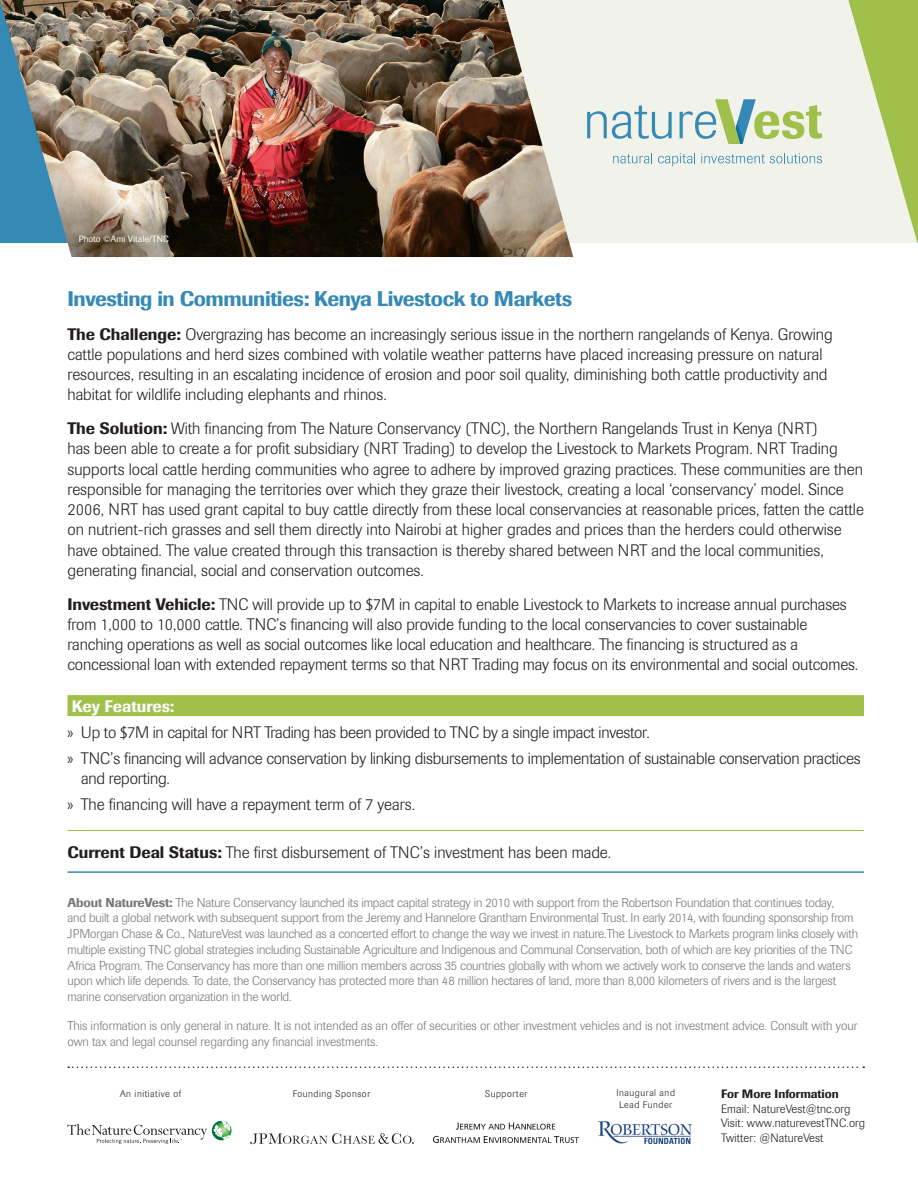
<style>
.page{position:relative;width:918px;height:1188px;background:#fff}
.page>*{position:absolute;margin:0;border:0;box-sizing:border-box;transform-origin:0 0}
.Long_Body_Heading_Ma{font:500 21px "Imago";letter-spacing:-.02em;color:#3589b5}
.Short_Body_text{font:300 16.5px/20.2px "Imago";color:#231f20}
.Body_Bullets{font:300 16.5px/19.5px "Imago";letter-spacing:-.01em;color:#231f20}
.Current_Deal_Status{font:300 16.5px "Imago";color:#231f20}
.Key_Features{font:500 16.5px "Imago";color:#fff}
.About_NVST{font:300 12.75px/15.8px "Imago";letter-spacing:-.01em;color:#76787b}
.Long_About_NVST{font:300 12.75px/15.8px "Imago";color:#76787b}
.t1{font:300 12px "Imago";letter-spacing:.01em;color:#231f20}
.Short_Body_Heading_M{font:500 12px "Imago";color:#231f20}
.t2{font:300 9.6px/11.6px "Imago";letter-spacing:.06em;color:#231f20}
.t3{font:9px "Imago";color:#fff}
.s1{font-weight:500}
</style>
<div class="page">
<svg style="left:573px;top:0;width:344px;height:243px;background:#e7edd8"></svg>
<svg style="left:587px;top:105px;width:85px;height:34px;background:#bfd6dc"></svg>
<svg style="left:680px;top:99px;width:142px;height:45px;background:#c8dabb"></svg>
<img style="left:736px;top:120px;width:8px;height:24px">
<img style="left:736px;top:128px;width:4px;height:16px">
<svg style="left:613px;top:153px;width:39px;height:10px"></svg>
<svg style="left:658px;top:153px;width:37px;height:13px"></svg>
<svg style="left:701px;top:153px;width:121px;height:10px"></svg>
<svg style="left:68px;top:1066px;width:796px;height:2px"></svg>
<img style="left:0;top:0;width:573px;height:257px">
<div style="left:68px;top:695px;width:796px;height:21px;background:#a0c04c"></div>
<hr style="left:68px;top:830px;width:796px;height:1px;background:#a0c04c">
<hr style="left:68px;top:871px;width:796px;height:2px;background:#3589b5">
<svg style="left:250px;top:1133px;width:164px;height:11px"></svg>
<svg style="left:68px;top:1121px;width:164px;height:23px"></svg>
<img style="left:599px;top:1122px;width:93px;height:21px">
<svg style="left:456px;top:1123px;width:99px;height:7px"></svg>
<svg style="left:433px;top:1136px;width:146px;height:7px"></svg>
<p class="t3" style="left:79px;top:234px;width:92px">Photo ©Ami Vitale/TNC</p>
<p class="Long_Body_Heading_Ma" style="left:68px;top:286px;width:506px">Investing in Communities: Kenya Livestock to Markets</p>
<p class="Short_Body_text" style="left:68px;top:324px;width:767px"><span class="s1">The Challenge:</span> Overgrazing has become an increasingly serious issue in the northern rangelands of Kenya. Growing cattle populations and herd sizes combined with volatile weather patterns have placed increasing pressure on natural resources, resulting in an escalating incidence of erosion and poor soil quality, diminishing both cattle productivity and habitat for wildlife including elephants and rhinos.</p>
<p class="Short_Body_text" style="left:68px;top:419px;width:798px"><span class="s1">The Solution:</span> With financing from The Nature Conservancy (TNC), the Northern Rangelands Trust in Kenya (NRT)<br>has been able to create a for profit subsidiary (NRT Trading) to develop the Livestock to Markets Program. NRT Trading supports local cattle herding communities who agree to adhere by improved grazing practices. These communities are then responsible for managing the territories over which they graze their livestock, creating a local ‘conservancy’ model. Since 2006, NRT has used grant capital to buy cattle directly from these local conservancies at reasonable prices, fatten the cattle on nutrient-rich grasses and sell them directly into Nairobi at higher grades and prices than the herders could otherwise have obtained. The value created through this transaction is thereby shared between NRT and the local communities, generating financial, social and conservation outcomes.</p>
<p class="Short_Body_text" style="left:68px;top:594px;width:792px"><span class="s1">Investment Vehicle:</span> TNC will provide up to $7M in capital to enable Livestock to Markets to increase annual purchases from 1,000 to 10,000 cattle. TNC’s financing will also provide funding to the local conservancies to cover sustainable ranching operations as well as social outcomes like local education and healthcare. The financing is structured as a concessional loan with extended repayment terms so that NRT Trading may focus on its environmental and social outcomes.</p>
<p class="Key_Features" style="left:72px;top:696px;width:104px">Key Features:</p>
<p class="Body_Bullets" style="left:68px;top:723px;width:584px">» Up to $7M in capital for NRT Trading has been provided to TNC by a single impact investor.</p>
<p class="Body_Bullets" style="left:81px;top:749px;width:781px;text-indent:-14px">» TNC’s financing will advance conservation by linking disbursements to implementation of sustainable conservation practices and reporting.</p>
<p class="Body_Bullets" style="left:68px;top:795px;width:349px">» The financing will have a repayment term of 7 years.</p>
<p class="Current_Deal_Status" style="left:68px;top:843px;width:545px"><span class="s1">Current Deal Status:</span> The first disbursement of TNC’s investment has been made.</p>
<p class="About_NVST" style="left:68px;top:895px;width:792px"><span class="s1">About NatureVest:</span> The Nature Conservancy launched its impact capital strategy in 2010 with support from the Robertson Foundation that continues today,<br>and built a global network with subsequent support from the Jeremy and Hannelore Grantham Environmental Trust. In early 2014, with founding sponsorship from JPMorgan Chase &amp; Co., NatureVest was launched as a concerted effort to change the way we invest in nature.The Livestock to Markets program links closely with multiple existing TNC global strategies including Sustainable Agriculture and Indigenous and Communal Conservation, both of which are key priorities of the TNC Africa Program. The Conservancy has more than one million members across 35 countries globally with whom we actively work to conserve the lands and waters upon which life depends. To date, the Conservancy has protected more than 48 million hectares of land, more than 8,000 kilometers of rivers and is the largest marine conservation organization in the world.</p>
<p class="Long_About_NVST" style="left:68px;top:1018px;width:792px">This information is only general in nature. It is not intended as an offer of securities or other investment vehicles and is not investment advice. Consult with your own tax and legal counsel regarding any financial investments.</p>
<p class="t2" style="left:485px;top:1088px;width:44px">Supporter</p>
<p class="Short_Body_Heading_M" style="left:721px;top:1086px;width:119px">For More Information</p>
<p class="t1" style="left:721px;top:1102px;width:131px">Email: NatureVest@tnc.org</p>
<p class="t1" style="left:721px;top:1117px;width:146px">Visit: www.naturevestTNC.org</p>
<p class="t1" style="left:721px;top:1131px;width:104px">Twitter: @NatureVest</p>
<p class="t2" style="left:120px;top:1088px;width:63px">An initiative of</p>
<p class="t2" style="left:293px;top:1088px;width:79px">Founding Sponsor</p>
<p class="t2" style="left:616px;top:1087px;width:60px">Inaugural and<br>Lead Funder</p>
</div>
